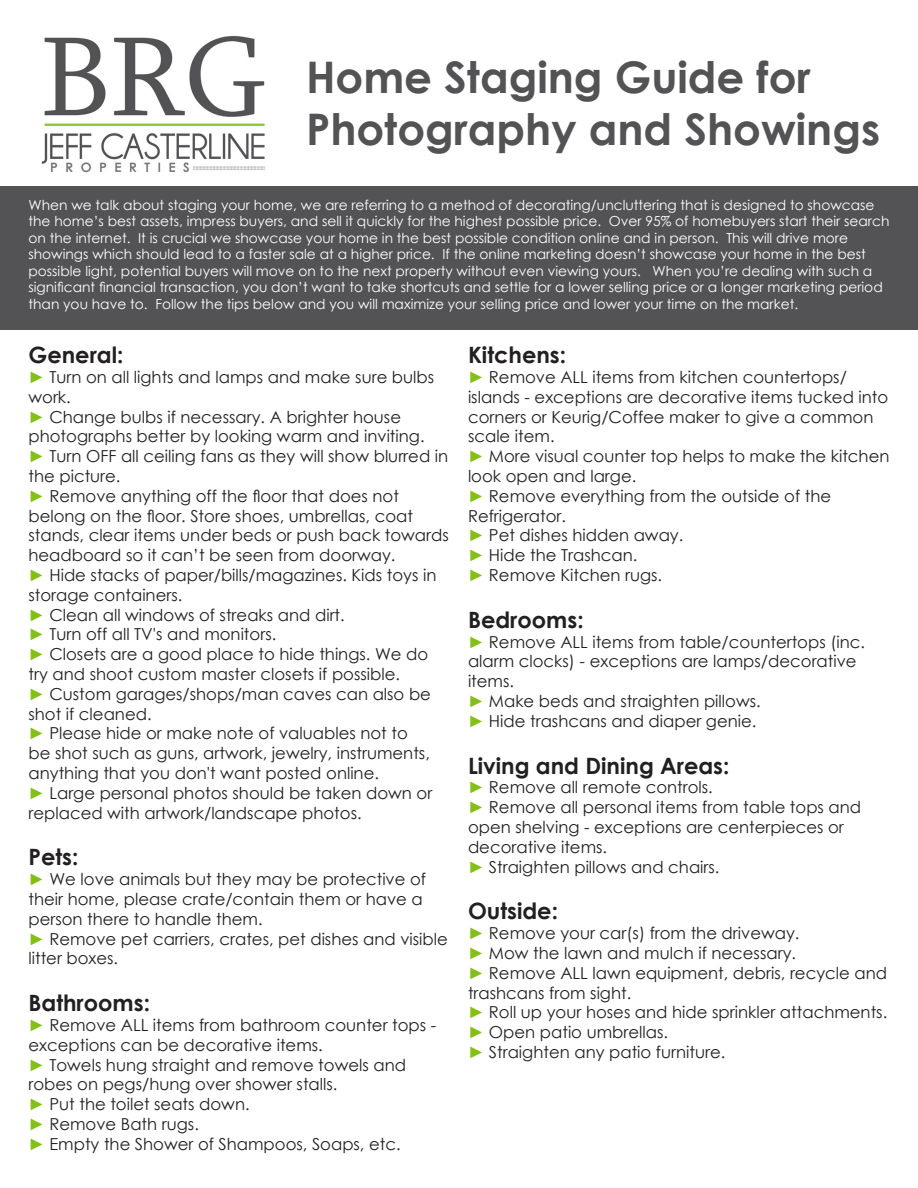
<style>
.page{position:relative;width:918px;height:1188px;background:#fff}
.page>*{position:absolute;margin:0;border:0;box-sizing:border-box;transform-origin:0 0}
.t1{font:700 43.5px "Century Gothic";color:#535355}
.t2{font:700 22.5px "Century Gothic";color:#231f20}
.t3{font:16.5px/19.8px "Century Gothic";color:#231f20}
.t4{font:13.8px/16.5px "Century Gothic";color:#fff}
.s1{font-weight:700;color:#82c112}
</style>
<div class="page">
<img style="left:41px;top:35px;width:224px;height:138px">
<div style="left:0;top:186px;width:918px;height:144px;background:#535355"></div>
<p class="t1" style="left:306px;top:44px;width:506px">Home Staging Guide for</p>
<p class="t1" style="left:306px;top:96px;width:576px">Photography and Showings</p>
<p class="t4" style="left:28px;top:196px;width:862px">When we talk about staging your home, we are referring to a method of decorating/uncluttering that is designed to showcase the home’s best assets, impress buyers, and sell it quickly for the highest possible price. Over 95% of homebuyers start their search on the internet. It is crucial we showcase your home in the best possible condition online and in person. This will drive more showings which should lead to a faster sale at a higher price. If the online marketing doesn’t showcase your home in the best possible light, potential buyers will move on to the next property without even viewing yours. When you’re dealing with such a significant financial transaction, you don’t want to take shortcuts and settle for a lower selling price or a longer marketing period than you have to. Follow the tips below and you will maximize your selling price and lower your time on the market.</p>
<p class="t2" style="left:28px;top:338px;width:96px">General:</p>
<p class="t3" style="left:28px;top:367px;width:407px"><span class="s1">►</span> Turn on all lights and lamps and make sure bulbs work.</p>
<p class="t3" style="left:28px;top:406px;width:374px"><span class="s1">►</span> Change bulbs if necessary. A brighter house</p>
<p class="t3" style="left:28px;top:426px;width:398px">photographs better by looking warm and inviting.</p>
<p class="t3" style="left:28px;top:446px;width:421px"><span class="s1">►</span> Turn OFF all ceiling fans as they will show blurred in</p>
<p class="t3" style="left:28px;top:466px;width:94px">the picture.</p>
<p class="t3" style="left:28px;top:486px;width:422px"><span class="s1">►</span> Remove anything off the floor that does not belong on the floor. Store shoes, umbrellas, coat stands, clear items under beds or push back towards headboard so it can’t be seen from doorway.</p>
<p class="t3" style="left:28px;top:565px;width:409px"><span class="s1">►</span> Hide stacks of paper/bills/magazines. Kids toys in</p>
<p class="t3" style="left:28px;top:585px;width:155px">storage containers.</p>
<p class="t3" style="left:28px;top:604px;width:318px"><span class="s1">►</span> Clean all windows of streaks and dirt.</p>
<p class="t3" style="left:28px;top:624px;width:249px"><span class="s1">►</span> Turn off all TV's and monitors.</p>
<p class="t3" style="left:28px;top:644px;width:401px"><span class="s1">►</span> Closets are a good place to hide things. We do try and shoot custom master closets if possible.</p>
<p class="t3" style="left:28px;top:684px;width:404px"><span class="s1">►</span> Custom garages/shops/man caves can also be shot if cleaned.</p>
<p class="t3" style="left:28px;top:723px;width:403px"><span class="s1">►</span> Please hide or make note of valuables not to be shot such as guns, artwork, jewelry, instruments, anything that you don't want posted online.</p>
<p class="t3" style="left:28px;top:783px;width:405px"><span class="s1">►</span> Large personal photos should be taken down or</p>
<p class="t3" style="left:28px;top:802px;width:335px">replaced with artwork/landscape photos.</p>
<p class="t2" style="left:28px;top:840px;width:51px">Pets:</p>
<p class="t3" style="left:28px;top:869px;width:399px"><span class="s1">►</span> We love animals but they may be protective of their home, please crate/contain them or have a person there to handle them.</p>
<p class="t3" style="left:28px;top:928px;width:421px"><span class="s1">►</span> Remove pet carriers, crates, pet dishes and visible litter boxes.</p>
<p class="t2" style="left:28px;top:986px;width:123px">Bathrooms:</p>
<p class="t3" style="left:28px;top:1015px;width:409px"><span class="s1">►</span> Remove ALL items from bathroom counter tops -</p>
<p class="t3" style="left:28px;top:1035px;width:296px">exceptions can be decorative items.</p>
<p class="t3" style="left:28px;top:1054px;width:379px"><span class="s1">►</span> Towels hung straight and remove towels and robes on pegs/hung over shower stalls.</p>
<p class="t3" style="left:28px;top:1094px;width:223px"><span class="s1">►</span> Put the toilet seats down.</p>
<p class="t3" style="left:28px;top:1114px;width:172px"><span class="s1">►</span> Remove Bath rugs.</p>
<p class="t3" style="left:28px;top:1134px;width:374px"><span class="s1">►</span> Empty the Shower of Shampoos, Soaps, etc.</p>
<p class="t2" style="left:468px;top:338px;width:100px">Kitchens:</p>
<p class="t3" style="left:468px;top:367px;width:422px"><span class="s1">►</span> Remove ALL items from kitchen countertops/ islands - exceptions are decorative items tucked into corners or Keurig/Coffee maker to give a common scale item.</p>
<p class="t3" style="left:468px;top:446px;width:423px"><span class="s1">►</span> More visual counter top helps to make the kitchen look open and large.</p>
<p class="t3" style="left:468px;top:486px;width:365px"><span class="s1">►</span> Remove everything from the outside of the</p>
<p class="t3" style="left:468px;top:505px;width:100px">Refrigerator.</p>
<p class="t3" style="left:468px;top:525px;width:217px"><span class="s1">►</span> Pet dishes hidden away.</p>
<p class="t3" style="left:468px;top:545px;width:171px"><span class="s1">►</span> Hide the Trashcan.</p>
<p class="t3" style="left:468px;top:565px;width:196px"><span class="s1">►</span> Remove Kitchen rugs.</p>
<p class="t2" style="left:468px;top:602px;width:117px">Bedrooms:</p>
<p class="t3" style="left:468px;top:631px;width:399px"><span class="s1">►</span> Remove ALL items from table/countertops (inc. alarm clocks) - exceptions are lamps/decorative items.</p>
<p class="t3" style="left:468px;top:691px;width:294px"><span class="s1">►</span> Make beds and straighten pillows.</p>
<p class="t3" style="left:468px;top:711px;width:290px"><span class="s1">►</span> Hide trashcans and diaper genie.</p>
<p class="t2" style="left:468px;top:748px;width:263px">Living and Dining Areas:</p>
<p class="t3" style="left:468px;top:777px;width:246px"><span class="s1">►</span> Remove all remote controls.</p>
<p class="t3" style="left:468px;top:797px;width:395px"><span class="s1">►</span> Remove all personal items from table tops and open shelving - exceptions are centerpieces or decorative items.</p>
<p class="t3" style="left:468px;top:856px;width:253px"><span class="s1">►</span> Straighten pillows and chairs.</p>
<p class="t2" style="left:468px;top:894px;width:91px">Outside:</p>
<p class="t3" style="left:468px;top:923px;width:333px"><span class="s1">►</span> Remove your car(s) from the driveway.</p>
<p class="t3" style="left:468px;top:943px;width:330px"><span class="s1">►</span> Mow the lawn and mulch if necessary.</p>
<p class="t3" style="left:468px;top:963px;width:421px"><span class="s1">►</span> Remove ALL lawn equipment, debris, recycle and</p>
<p class="t3" style="left:468px;top:982px;width:165px">trashcans from sight.</p>
<p class="t3" style="left:468px;top:1002px;width:421px"><span class="s1">►</span> Roll up your hoses and hide sprinkler attachments.</p>
<p class="t3" style="left:468px;top:1022px;width:201px"><span class="s1">►</span> Open patio umbrellas.</p>
<p class="t3" style="left:468px;top:1042px;width:259px"><span class="s1">►</span> Straighten any patio furniture.</p>
</div>
